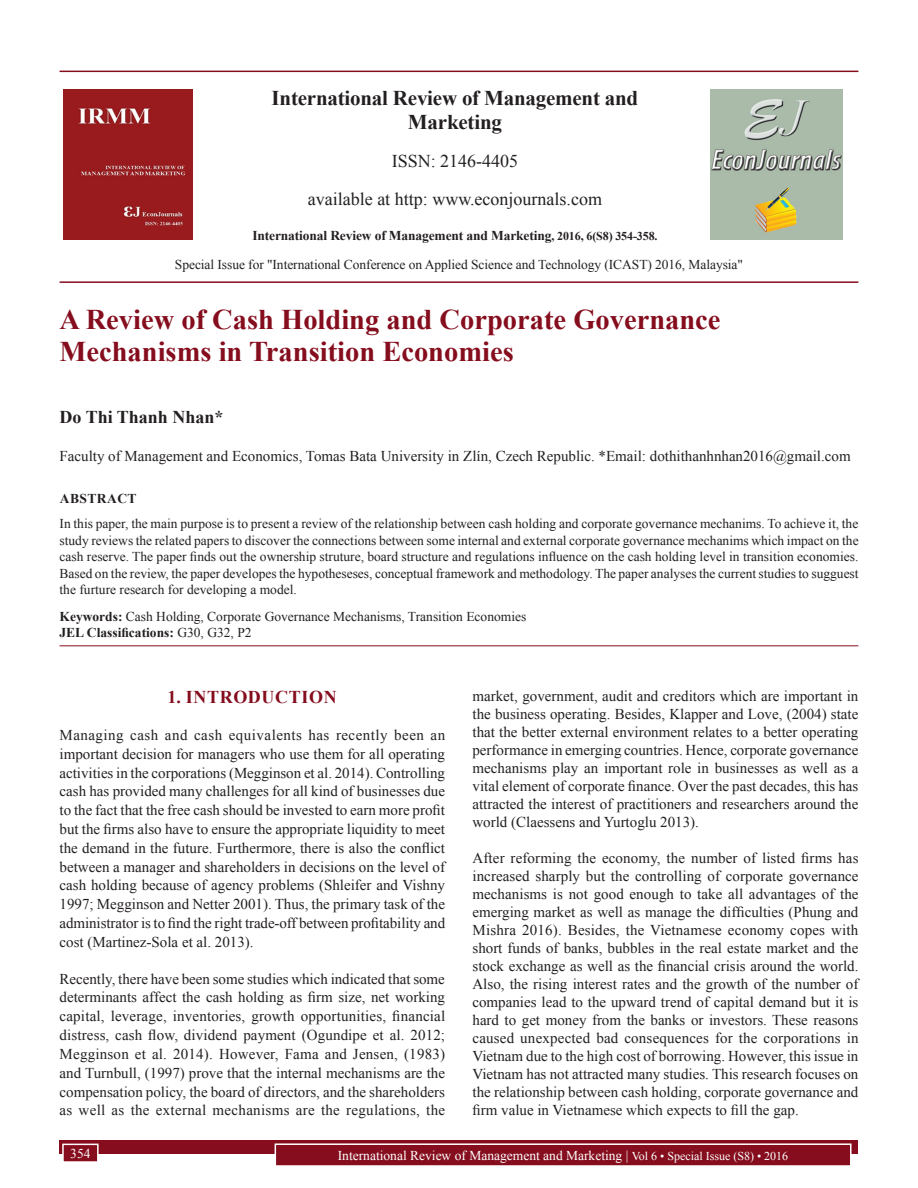
<style>
.page{position:relative;width:918px;height:1188px;background:#fff}
.page>*{position:absolute;margin:0;border:0;box-sizing:border-box;transform-origin:0 0}
.AT{font:700 28.5px/31.5px "Times New Roman";color:#850d1d}
.Issue_details{font:700 21px/24px "Times New Roman";letter-spacing:-.01em;color:#231f20;text-align:center}
.Issue_details-2{font:18px "Times New Roman";color:#231f20}
.AU{font:700 18px "Times New Roman";color:#231f20}
.t1{font:700 18px "Times New Roman";letter-spacing:.035em;color:#850d1d}
.TX{font:15px/18px "Times New Roman";color:#231f20;text-align:justify}
.AFF{font:15px "Times New Roman";color:#231f20}
.ABS{font:13.5px/16.5px "Times New Roman";color:#231f20;text-align:justify}
.Issue_details-3{font:13.5px/29.5px "Times New Roman";letter-spacing:-.005em;color:#231f20;text-align:center}
.KWD{font:13.5px/16.2px "Times New Roman";color:#231f20}
.Folio{font:13.5px "Times New Roman";color:#fff}
.ABSH{font:700 13.5px "Times New Roman";letter-spacing:.035em;color:#231f20}
.s1{font-weight:700}
.s2{font-weight:700;font-size:12px}
.s3{font-size:12px}
</style>
<div class="page">
<hr style="left:60px;top:281px;width:798px;height:2px;background:#850d1d">
<img style="left:711px;top:89px;width:132px;height:150px">
<hr style="left:60px;top:71px;width:798px;height:1px;background:#850d1d">
<img style="left:64px;top:89px;width:129px;height:151px">
<div style="left:60px;top:1140px;width:798px;height:13px;background:#850d1d"></div>
<div style="left:275px;top:1144px;width:576px;height:22px;background:#850d1d"></div>
<div style="left:275px;top:1143px;width:577px;height:24px;border:2px solid #fff"></div>
<div style="left:63px;top:1144px;width:35px;height:18px;background:#850d1d"></div>
<div style="left:62px;top:1144px;width:37px;height:19px;border:2px solid #fff"></div>
<hr style="left:60px;top:645px;width:798px;height:1px;background:#850d1d">
<p class="Issue_details" style="left:272px;top:85px;width:368px">International Review of Management and<br>Marketing</p>
<p class="Issue_details-2" style="left:392px;top:148px;width:128px">ISSN: 2146-4405</p>
<p class="Issue_details-2" style="left:308px;top:186px;width:296px">available at http: www.econjournals.com</p>
<p class="Issue_details-3" style="left:175px;top:220px;width:570px"><span class="s1">International Review of Management and Marketing</span><span class="s2">, 2016, 6(S8) 354-358.<br></span>Special Issue for "International Conference on Applied Science and Technology (ICAST) 2016, Malaysia"</p>
<p class="AT" style="left:60px;top:303px;width:663px">A Review of Cash Holding and Corporate Governance<br>Mechanisms in Transition Economies</p>
<p class="AU" style="left:60px;top:404px;width:165px">Do Thi Thanh Nhan*</p>
<p class="AFF" style="left:60px;top:445px;width:793px">Faculty of Management and Economics, Tomas Bata University in Zlín, Czech Republic. *Email: dothithanhnhan2016@gmail.com</p>
<p class="ABSH" style="left:60px;top:489px;width:78px">ABSTRACT</p>
<p class="ABS" style="left:60px;top:515px;width:801px">In this paper, the main purpose is to present a review of the relationship between cash holding and corporate governance mechanims. To achieve it, the study reviews the related papers to discover the connections between some internal and external corporate governance mechanims which impact on the cash reserve. The paper finds out the ownership struture, board structure and regulations influence on the cash holding level in transition economies.<br>Based on the review, the paper developes the hypotheseses, conceptual framework and methodology. The paper analyses the current studies to sugguest the furture research for developing a model.</p>
<p class="KWD" style="left:60px;top:608px;width:468px"><span class="s1">Keywords:</span> Cash Holding, Corporate Governance Mechanisms, Transition Economies<br><span class="s1">JEL Classifications:</span> G30, G32, P2</p>
<h1 class="t1" style="left:168px;top:684px;width:171px">1. INTRODUCTION</h1>
<p class="TX" style="left:60px;top:725px;width:387px;line-height:18.8px">Managing cash and cash equivalents has recently been an important decision for managers who use them for all operating activities in the corporations (Megginson et al. 2014). Controlling cash has provided many challenges for all kind of businesses due to the fact that the free cash should be invested to earn more profit but the firms also have to ensure the appropriate liquidity to meet the demand in the future. Furthermore, there is also the conflict between a manager and shareholders in decisions on the level of cash holding because of agency problems (Shleifer and Vishny 1997; Megginson and Netter 2001). Thus, the primary task of the administrator is to find the right trade-off between profitability and cost (Martinez-Sola et al. 2013).</p>
<p class="TX" style="left:60px;top:969px;width:387px;line-height:18.8px">Recently, there have been some studies which indicated that some determinants affect the cash holding as firm size, net working capital, leverage, inventories, growth opportunities, financial distress, cash flow, dividend payment (Ogundipe et al. 2012; Megginson et al. 2014). However, Fama and Jensen, (1983) and Turnbull, (1997) prove that the internal mechanisms are the compensation policy, the board of directors, and the shareholders as well as the external mechanisms are the regulations, the</p>
<p class="TX" style="left:472px;top:687px;width:388px">market, government, audit and creditors which are important in the business operating. Besides, Klapper and Love, (2004) state that the better external environment relates to a better operating performance in emerging countries. Hence, corporate governance mechanisms play an important role in businesses as well as a vital element of corporate finance. Over the past decades, this has attracted the interest of practitioners and researchers around the world (Claessens and Yurtoglu 2013).</p>
<p class="TX" style="left:472px;top:849px;width:388px">After reforming the economy, the number of listed firms has increased sharply but the controlling of corporate governance mechanisms is not good enough to take all advantages of the emerging market as well as manage the difficulties (Phung and Mishra 2016). Besides, the Vietnamese economy copes with short funds of banks, bubbles in the real estate market and the stock exchange as well as the financial crisis around the world.<br>Also, the rising interest rates and the growth of the number of companies lead to the upward trend of capital demand but it is hard to get money from the banks or investors. These reasons caused unexpected bad consequences for the corporations in Vietnam due to the high cost of borrowing. However, this issue in Vietnam has not attracted many studies. This research focuses on the relationship between cash holding, corporate governance and firm value in Vietnamese which expects to fill the gap.</p>
<p class="Folio" style="left:70px;top:1144px;width:22px">354</p>
<p class="Folio" style="left:338px;top:1146px;width:452px">International Review of Management and Marketing | <span class="s3">Vol 6 • Special Issue (S8) • 2016</span></p>
</div>
